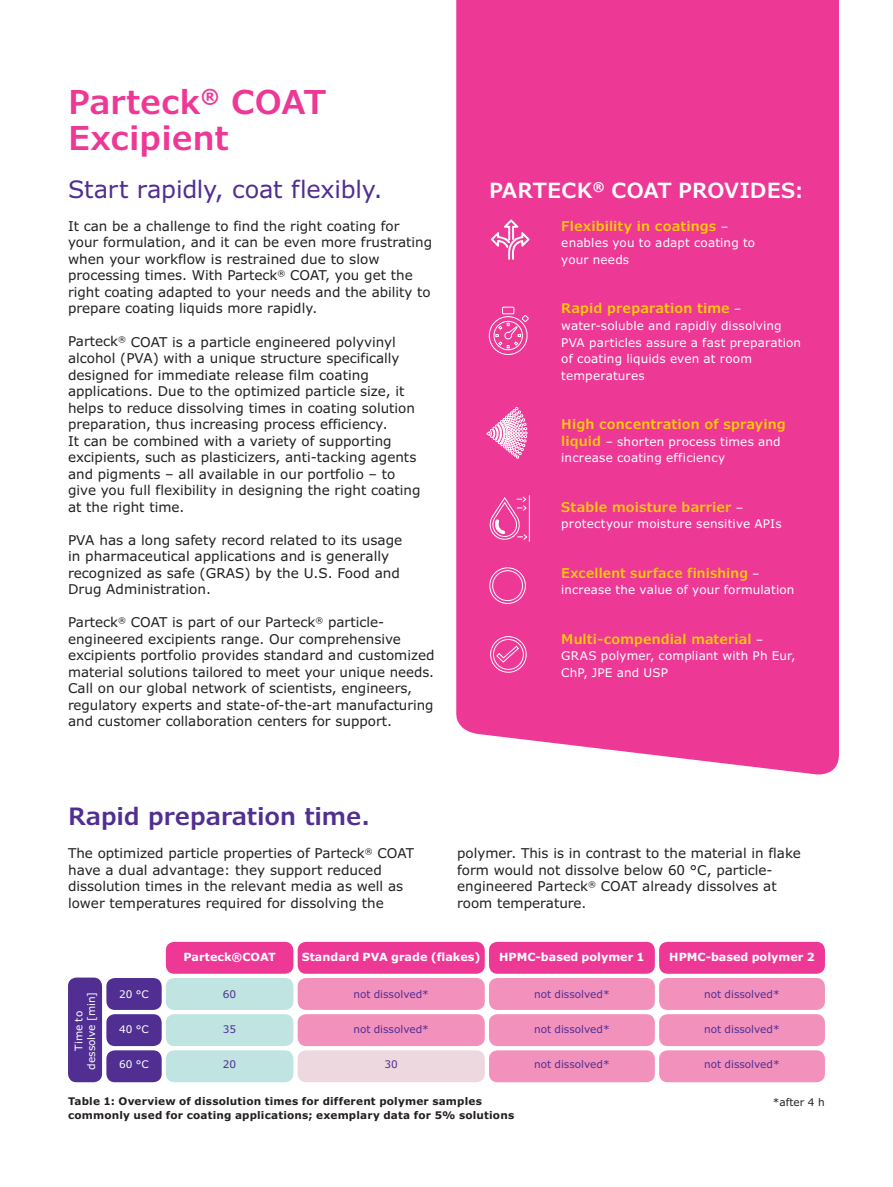
<style>
.page{position:relative;width:893px;height:1187px;background:#fff}
.page>*{position:absolute;margin:0;border:0;box-sizing:border-box;transform-origin:0 0}
.t1{font:600 33px/36px "Verdana Pro";color:#ed3896}
.t2{font:24px "Verdana Pro";letter-spacing:-.01em;color:#502e92}
.t3{font:600 24px "Verdana Pro";letter-spacing:-.005em;color:#502e92}
.t4{font:600 21px "Verdana Pro";letter-spacing:-.005em;color:#fff}
.t5{font:13.5px/16.5px "Verdana Pro";color:#231f20}
.t6{font:600 13.5px "Verdana Pro";letter-spacing:.01em;color:#feca0a}
.t7{font:12px/16.5px "Verdana Pro";letter-spacing:.01em;color:#fff}
.t8{font:700 11.25px "Verdana Pro";color:#fff}
.t9{font:700 10.5px/13.5px "Verdana Pro";letter-spacing:.015em;color:#231f20}
.t10{font:10.5px "Verdana Pro";color:#502e92}
.t11{font:10.5px/12.8px "Verdana Pro";color:#fff;text-align:center}
.t12{font:10.5px "Verdana Pro";color:#231f20}
.s1{font-weight:400;font-size:12px;color:#fff}
.s2{font-weight:600;font-size:13.5px;color:#feca0a}
</style>
<div class="page">
<div style="left:456px;top:0;width:383px;height:775px;background:#ed3896"></div>
<div style="left:659px;top:941px;width:166px;height:32px;background:#ed3896;border-radius:9px"></div>
<div style="left:659px;top:977px;width:166px;height:32px;background:#f391bd;border-radius:9px"></div>
<div style="left:659px;top:1014px;width:166px;height:31px;background:#f391bd;border-radius:9px"></div>
<div style="left:659px;top:1050px;width:166px;height:32px;background:#f391bd;border-radius:9px"></div>
<div style="left:489px;top:941px;width:166px;height:32px;background:#ed3896;border-radius:9px"></div>
<div style="left:489px;top:977px;width:166px;height:32px;background:#f391bd;border-radius:9px"></div>
<div style="left:489px;top:1014px;width:166px;height:31px;background:#f391bd;border-radius:9px"></div>
<div style="left:489px;top:1050px;width:166px;height:32px;background:#f391bd;border-radius:9px"></div>
<div style="left:298px;top:941px;width:187px;height:32px;background:#ed3896;border-radius:9px"></div>
<div style="left:298px;top:977px;width:187px;height:32px;background:#f391bd;border-radius:9px"></div>
<div style="left:298px;top:1014px;width:187px;height:31px;background:#f391bd;border-radius:9px"></div>
<div style="left:298px;top:1050px;width:187px;height:32px;background:#ecd8de;border-radius:9px"></div>
<div style="left:166px;top:941px;width:127px;height:32px;background:#ed3896;border-radius:9px"></div>
<div style="left:166px;top:977px;width:127px;height:32px;background:#bfe4e1;border-radius:9px"></div>
<div style="left:166px;top:1014px;width:127px;height:31px;background:#bfe4e1;border-radius:9px"></div>
<div style="left:166px;top:1050px;width:127px;height:32px;background:#bfe4e1;border-radius:9px"></div>
<div style="left:106px;top:977px;width:56px;height:32px;background:#502e92;border-radius:9px"></div>
<div style="left:106px;top:1014px;width:56px;height:31px;background:#502e92;border-radius:9px"></div>
<div style="left:106px;top:1050px;width:56px;height:32px;background:#502e92;border-radius:9px"></div>
<div style="left:68px;top:977px;width:34px;height:105px;background:#502e92;border-radius:9px"></div>
<svg style="left:491px;top:219px;width:38px;height:40px;background:#f165ae"></svg>
<div style="left:502px;top:307px;width:12px;height:7px;border:1px solid #fff"></div>
<div style="left:522px;top:315px;width:7px;height:7px;border:1px solid #fff;border-radius:2px"></div>
<svg style="left:489px;top:316px;width:39px;height:39px;background:#f061ab"></svg>
<svg style="left:486px;top:407px;width:42px;height:52px;background:#f37fbb"></svg>
<hr style="left:529px;top:495px;width:1px;height:46px;background:#fff">
<svg style="left:489px;top:496px;width:39px;height:44px;background:#ef5aa8"></svg>
<div style="left:490px;top:636px;width:37px;height:36px;border:1px solid #fff;border-radius:50%"></div>
<div style="left:493px;top:639px;width:31px;height:30px;border:1px solid #fff;border-radius:50%"></div>
<svg style="left:496px;top:645px;width:23px;height:18px"></svg>
<div style="left:489px;top:567px;width:37px;height:36px;border:1px solid #fff;border-radius:50%"></div>
<div style="left:492px;top:570px;width:31px;height:31px;border:1px solid #fff;border-radius:50%"></div>
<h1 class="t1" style="left:68px;top:84px;width:260px">Parteck<sup>®</sup> COAT<br>Excipient</h1>
<h2 class="t2" style="left:68px;top:174px;width:316px">Start rapidly, coat flexibly.</h2>
<p class="t5" style="left:68px;top:218px;width:366px">It can be a challenge to find the right coating for your formulation, and it can be even more frustrating when your workflow is restrained due to slow processing times. With Parteck<sup>®</sup> COAT, you get the right coating adapted to your needs and the ability to prepare coating liquids more rapidly.</p>
<p class="t5" style="left:68px;top:333px;width:354px">Parteck<sup>®</sup> COAT is a particle engineered polyvinyl alcohol (PVA) with a unique structure specifically designed for immediate release film coating applications. Due to the optimized particle size, it helps to reduce dissolving times in coating solution preparation, thus increasing process efficiency.<br>It can be combined with a variety of supporting excipients, such as plasticizers, anti-tacking agents and pigments – all available in our portfolio – to give you full flexibility in designing the right coating at the right time.</p>
<p class="t5" style="left:68px;top:531px;width:336px">PVA has a long safety record related to its usage in pharmaceutical applications and is generally recognized as safe (GRAS) by the U.S. Food and Drug Administration.</p>
<p class="t5" style="left:68px;top:614px;width:368px">Parteck<sup>®</sup> COAT is part of our Parteck<sup>®</sup> particle&shy;engineered excipients range. Our comprehensive excipients portfolio provides standard and customized material solutions tailored to meet your unique needs.<br>Call on our global network of scientists, engineers, regulatory experts and state-of-the-art manufacturing and customer collaboration centers for support.</p>
<h3 class="t4" style="left:489px;top:177px;width:316px">PARTECK<sup>®</sup> COAT PROVIDES:</h3>
<p class="t6" style="left:561px;top:217px;width:169px">Flexibility in coatings <span class="s1">–</span></p>
<p class="t7" style="left:561px;top:235px;width:195px">enables you to adapt coating to your needs</p>
<p class="t6" style="left:561px;top:300px;width:182px">Rapid preparation time <span class="s1">–</span></p>
<p class="t7" style="left:561px;top:317px;width:241px">water-soluble and rapidly dissolving<br>PVA particles assure a fast preparation of coating liquids even at room temperatures</p>
<p class="t6" style="left:561px;top:415px;width:226px">High concentration of spraying</p>
<p class="t7" style="left:561px;top:433px;width:221px"><span class="s2">liquid</span> – shorten process times and increase coating efficiency</p>
<p class="t6" style="left:561px;top:498px;width:184px">Stable moisture barrier <span class="s1">–</span></p>
<p class="t7" style="left:561px;top:515px;width:222px">protectyour moisture sensitive APIs</p>
<p class="t6" style="left:561px;top:564px;width:200px">Excellent surface finishing <span class="s1">–</span></p>
<p class="t7" style="left:561px;top:581px;width:235px">increase the value of your formulation</p>
<p class="t6" style="left:561px;top:630px;width:203px">Multi-compendial material <span class="s1">–</span></p>
<p class="t7" style="left:561px;top:647px;width:236px">GRAS polymer, compliant with Ph Eur,<br>ChP, JPE and USP</p>
<h2 class="t3" style="left:68px;top:801px;width:304px">Rapid preparation time.</h2>
<p class="t5" style="left:68px;top:845px;width:348px">The optimized particle properties of Parteck<sup>®</sup> COAT have a dual advantage: they support reduced dissolution times in the relevant media as well as lower temperatures required for dissolving the</p>
<p class="t5" style="left:457px;top:845px;width:345px">polymer. This is in contrast to the material in flake form would not dissolve below 60 °C, particle&shy;engineered Parteck<sup>®</sup> COAT already dissolves at room temperature.</p>
<p class="t8" style="left:183px;top:949px;width:94px">Parteck®COAT</p>
<p class="t8" style="left:302px;top:949px;width:180px">Standard PVA grade (flakes)</p>
<p class="t8" style="left:499px;top:949px;width:147px">HPMC-based polymer 1</p>
<p class="t8" style="left:669px;top:949px;width:147px">HPMC-based polymer 2</p>
<p class="t11" style="left:119px;top:987px;width:31px">20 °C</p>
<p class="t10" style="left:223px;top:987px;width:15px">60</p>
<p class="t10" style="left:353px;top:987px;width:77px">not dissolved*</p>
<p class="t10" style="left:534px;top:987px;width:77px">not dissolved*</p>
<p class="t10" style="left:704px;top:987px;width:77px">not dissolved*</p>
<p class="t11" style="left:119px;top:1022px;width:31px">40 °C</p>
<p class="t10" style="left:223px;top:1022px;width:15px">35</p>
<p class="t10" style="left:353px;top:1022px;width:77px">not dissolved*</p>
<p class="t10" style="left:534px;top:1022px;width:77px">not dissolved*</p>
<p class="t10" style="left:704px;top:1022px;width:77px">not dissolved*</p>
<p class="t11" style="left:119px;top:1057px;width:31px">60 °C</p>
<p class="t10" style="left:223px;top:1057px;width:15px">20</p>
<p class="t10" style="left:385px;top:1057px;width:15px">30</p>
<p class="t10" style="left:534px;top:1057px;width:77px">not dissolved*</p>
<p class="t10" style="left:704px;top:1057px;width:77px">not dissolved*</p>
<p class="t9" style="left:68px;top:1094px;width:448px">Table 1: Overview of dissolution times for different polymer samples commonly used for coating applications; exemplary data for 5% solutions</p>
<p class="t11" style="left:72px;top:1069px;width:79px;rotate:-90deg">Time to dessolve [min]</p>
<p class="t12" style="left:773px;top:1095px;width:54px">*after 4 h</p>
</div>
